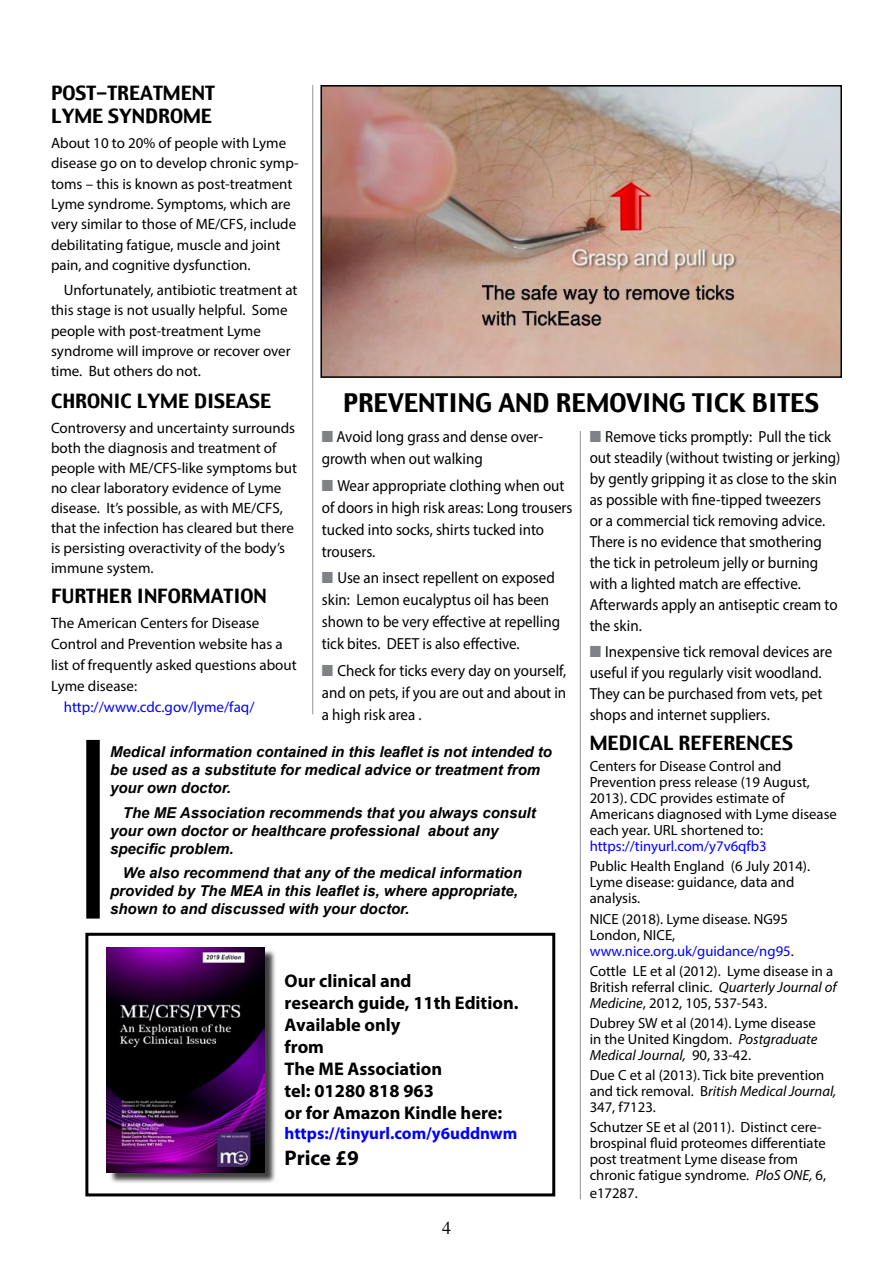
<style>
.page{position:relative;width:893px;height:1263px;background:#fff}
.page>*{position:absolute;margin:0;border:0;box-sizing:border-box;transform-origin:0 0}
.t1{font:25.5px "Charcoal";color:#000}
.t2{font:700 21.15px "Myriad Pro";letter-spacing:-.005em;color:#000}
.t3{font:19.5px/23.4px "Charcoal";color:#000}
.t4{font:700 18.3px/22px "Myriad Pro";color:#000}
.t5{font:18px "Times";color:#000}
.t6{font:700 16.95px "Myriad Pro";color:#00f}
.t7{font:16.05px/22px "Myriad Pro";color:#000;scale:.93 1}
.t8{font:15px/20.4px "Myriad Pro";color:#000}
.t9{font:italic 700 15px/18px "Arial";color:#000}
.t10{font:15px "Myriad Pro";color:#00f}
.t11{font:14.7px/16px "Myriad Pro";color:#000}
.t12{font:14.7px "Myriad Pro";color:#00f}
.s1{color:#808285}
.s2{color:#00f}
.s3{font-style:italic}
</style>
<div class="page">
<img style="left:323px;top:88px;width:516px;height:287px">
<div style="left:320px;top:85px;width:522px;height:293px;border:2px solid #000"></div>
<div style="left:86px;top:740px;width:14px;height:178px;background:#000"></div>
<hr style="left:312px;top:85px;width:1px;height:629px;background:#939598">
<hr style="left:580px;top:431px;width:1px;height:768px;background:#939598">
<svg style="left:85px;top:932px;width:471px;height:265px"></svg>
<p class="t3" style="left:51px;top:82px;width:165px">POST-TREATMENT<br>LYME SYNDROME</p>
<p class="t8" style="left:51px;top:132px;width:249px">About 10 to 20% of people with Lyme disease go on to develop chronic symp&shy;toms – this is known as post-treatment Lyme syndrome. Symptoms, which are very similar to those of ME/CFS, include debilitating fatigue, muscle and joint pain, and cognitive dysfunction.</p>
<p class="t8" style="left:51px;top:279px;width:248px;text-indent:13px">Unfortunately, antibiotic treatment at this stage is not usually helpful. Some people with post-treatment Lyme syndrome will improve or recover over time. But others do not.</p>
<p class="t3" style="left:51px;top:391px;width:222px">CHRONIC LYME DISEASE</p>
<p class="t8" style="left:51px;top:417px;width:248px">Controversy and uncertainty surrounds both the diagnosis and treatment of people with ME/CFS-like symptoms but no clear laboratory evidence of Lyme disease. It’s possible, as with ME/CFS, that the infection has cleared but there is persisting overactivity of the body’s immune system.</p>
<p class="t3" style="left:51px;top:585px;width:217px">FURTHER INFORMATION</p>
<p class="t8" style="left:51px;top:613px;width:247px;line-height:21px">The American Centers for Disease<br>Control and Prevention website has a list of frequently asked questions about<br>Lyme disease:</p>
<p class="t10" style="left:64px;top:698px;width:192px">http://www.cdc.gov/lyme/faq/</p>
<h1 class="t1" style="left:343px;top:387px;width:477px">PREVENTING AND REMOVING TICK BITES</h1>
<p class="t7" style="left:322px;top:426px;width:239px"><span class="s1">■</span> Avoid long grass and dense over&shy;growth when out walking</p>
<p class="t7" style="left:322px;top:474px;width:271px"><span class="s1">■</span> Wear appropriate clothing when out of doors in high risk areas: Long trousers tucked into socks, shirts tucked into trousers.</p>
<p class="t7" style="left:322px;top:567px;width:258px"><span class="s1">■</span> Use an insect repellent on exposed skin: Lemon eucalyptus oil has been shown to be very effective at repelling tick bites. DEET is also effective.</p>
<p class="t7" style="left:322px;top:659px;width:264px;text-align:justify"><span class="s1">■</span> Check for ticks every day on yourself, and on pets, if you are out and about in a high risk area .</p>
<p class="t7" style="left:590px;top:426px;width:271px;line-height:21px"><span class="s1">■</span> Remove ticks promptly: Pull the tick out steadily (without twisting or jerking) by gently gripping it as close to the skin as possible with fine-tipped tweezers<br>or a commercial tick removing advice.<br>There is no evidence that smothering the tick in petroleum jelly or burning with a lighted match are effective.<br>Afterwards apply an antiseptic cream to the skin.</p>
<p class="t7" style="left:590px;top:640px;width:262px;line-height:21.1px"><span class="s1">■</span> Inexpensive tick removal devices are useful if you regularly visit woodland.<br>They can be purchased from vets, pet shops and internet suppliers.</p>
<p class="t9" style="left:110px;top:743px;width:443px">Medical information contained in this leaflet is not intended to be used as a substitute for medical advice or treatment from your own doctor.</p>
<p class="t9" style="left:110px;top:804px;width:427px;text-indent:13px">The ME Association recommends that you always consult your own doctor or healthcare professional about any specific problem.</p>
<p class="t9" style="left:110px;top:864px;width:413px;text-indent:13px">We also recommend that any of the medical information provided by The MEA in this leaflet is, where appropriate, shown to and discussed with your doctor.</p>
<p class="t4" style="left:285px;top:969px;width:235px">Our clinical and<br>research guide, 11th Edition.<br>Available only<br>from<br>The ME Association<br>tel: 01280 818 963<br>or for Amazon Kindle here:</p>
<p class="t6" style="left:285px;top:1123px;width:234px">https://tinyurl.com/y6uddnwm</p>
<h2 class="t2" style="left:285px;top:1144px;width:76px">Price £9</h2>
<p class="t5" style="left:442px;top:1211px;width:10px">4</p>
<p class="t3" style="left:590px;top:732px;width:205px">MEDICAL REFERENCES</p>
<p class="t11" style="left:590px;top:757px;width:249px">Centers for Disease Control and Prevention press release (19 August, 2013). CDC provides estimate of Americans diagnosed with Lyme disease each year. URL shortened to:</p>
<p class="t12" style="left:590px;top:837px;width:179px">https://tinyurl.com/y7v6qfb3</p>
<p class="t11" style="left:590px;top:858px;width:222px">Public Health England (6 July 2014).<br>Lyme disease: guidance, data and analysis.</p>
<p class="t11" style="left:590px;top:910px;width:206px">NICE (2018). Lyme disease. NG95<br>London, NICE, <span class="s2">www.nice.org.uk/guidance/ng95</span>.</p>
<p class="t11" style="left:590px;top:963px;width:248px">Cottle LE et al (2012). Lyme disease in a<br>British referral clinic. <span class="s3">Quarterly Journal of<br>Medicine</span>, 2012, 105, 537-543.</p>
<p class="t11" style="left:590px;top:1015px;width:229px;text-align:justify">Dubrey SW et al (2014). Lyme disease in the United Kingdom. <span class="s3">Postgraduate Medical Journal,</span> 90, 33-42.</p>
<p class="t11" style="left:590px;top:1067px;width:248px">Due C et al (2013). Tick bite prevention and tick removal. B<span class="s3">ritish Medical Journal,<br></span>347, f7123.</p>
<p class="t11" style="left:590px;top:1119px;width:238px">Schutzer SE et al (2011). Distinct cere&shy;brospinal fluid proteomes differentiate post treatment Lyme disease from chronic fatigue syndrome. <span class="s3">PloS ONE,</span> 6,</p>
<p class="t11" style="left:590px;top:1185px;width:50px">e17287.</p>
</div>
